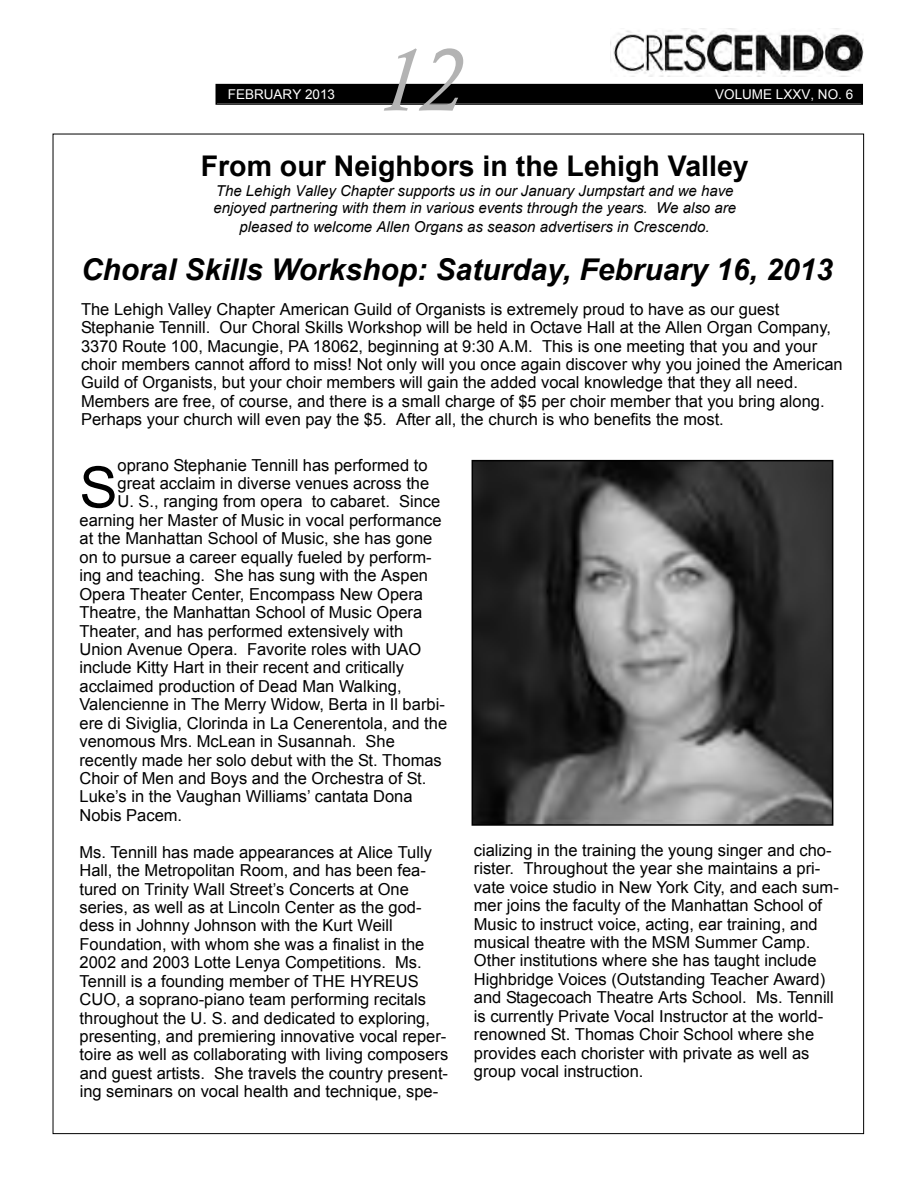
<style>
.page{position:relative;width:918px;height:1188px;background:#fff}
.page>*{position:absolute;margin:0;border:0;box-sizing:border-box;transform-origin:0 0}
.t1{font:italic 90px "Calisto";color:#b3b3b3}
.t2{font:57.15px "Arial";color:#000}
.t3{font:italic 700 30px "Arial";color:#000}
.t4{font:700 28.5px "Arial";color:#000}
.t5{font:16.5px/18.5px "Arial";color:#000}
.t6{font:italic 15px/16.8px "Arial";color:#000}
.t7{font:13.5px "Arial";color:#fff}
</style>
<div class="page">
<div style="left:217px;top:85px;width:645px;height:18px;background:#000"></div>
<div style="left:216px;top:84px;width:647px;height:21px;border:2px solid #000"></div>
<img style="left:613px;top:29px;width:251px;height:48px">
<img style="left:475px;top:463px;width:355px;height:360px">
<div style="left:472px;top:460px;width:361px;height:366px;border:2px solid #000"></div>
<p class="t7" style="left:228px;top:86px;width:109px">FEBRUARY 2013</p>
<h1 class="t1" style="left:377px;top:28px;width:86px">12</h1>
<p class="t7" style="left:715px;top:86px;width:140px">VOLUME LXXV, NO. 6</p>
<h3 class="t4" style="left:201px;top:148px;width:549px">From our Neighbors in the Lehigh Valley</h3>
<p class="t6" style="left:213px;top:182px;width:524px">The Lehigh Valley Chapter supports us in our January Jumpstart and we have enjoyed partnering with them in various events through the years. We also are</p>
<p class="t6" style="left:240px;top:219px;width:472px">pleased to welcome Allen Organs as season advertisers in Crescendo.</p>
<h3 class="t3" style="left:81px;top:250px;width:753px">Choral Skills Workshop: Saturday, February 16, 2013</h3>
<p class="t5" style="left:81px;top:300px;width:763px">The Lehigh Valley Chapter American Guild of Organists is extremely proud to have as our guest Stephanie Tennill. Our Choral Skills Workshop will be held in Octave Hall at the Allen Organ Company, 3370 Route 100, Macungie, PA 18062, beginning at 9:30 A.M. This is one meeting that you and your choir members cannot afford to miss! Not only will you once again discover why you joined the American Guild of Organists, but your choir members will gain the added vocal knowledge that they all need.<br>Members are free, of course, and there is a small charge of $5 per choir member that you bring along.<br>Perhaps your church will even pay the $5. After all, the church is who benefits the most.</p>
<h2 class="t2" style="left:79px;top:456px;width:40px">S</h2>
<p class="t5" style="left:118px;top:456px;width:312px">oprano Stephanie Tennill has performed to</p>
<p class="t5" style="left:118px;top:474px;width:313px">great acclaim in diverse venues across the</p>
<p class="t5" style="left:118px;top:493px;width:324px">U. S., ranging from opera to cabaret. Since</p>
<p class="t5" style="left:79px;top:511px;width:364px">earning her Master of Music in vocal performance</p>
<p class="t5" style="left:79px;top:529px;width:354px">at the Manhattan School of Music, she has gone</p>
<p class="t5" style="left:79px;top:548px;width:354px">on to pursue a career equally fueled by perform-</p>
<p class="t5" style="left:79px;top:566px;width:350px">ing and teaching. She has sung with the Aspen</p>
<p class="t5" style="left:79px;top:585px;width:345px">Opera Theater Center, Encompass New Opera</p>
<p class="t5" style="left:79px;top:603px;width:344px">Theatre, the Manhattan School of Music Opera</p>
<p class="t5" style="left:79px;top:622px;width:325px">Theater, and has performed extensively with</p>
<p class="t5" style="left:79px;top:640px;width:343px">Union Avenue Opera. Favorite roles with UAO</p>
<p class="t5" style="left:79px;top:658px;width:326px">include Kitty Hart in their recent and critically</p>
<p class="t5" style="left:79px;top:677px;width:324px">acclaimed production of Dead Man Walking,</p>
<p class="t5" style="left:79px;top:695px;width:367px">Valencienne in The Merry Widow, Berta in Il barbi-</p>
<p class="t5" style="left:79px;top:714px;width:369px">ere di Siviglia, Clorinda in La Cenerentola, and the</p>
<p class="t5" style="left:79px;top:732px;width:317px">venomous Mrs. McLean in Susannah. She</p>
<p class="t5" style="left:79px;top:751px;width:364px">recently made her solo debut with the St. Thomas</p>
<p class="t5" style="left:79px;top:769px;width:348px">Choir of Men and Boys and the Orchestra of St.</p>
<p class="t5" style="left:79px;top:787px;width:335px">Luke’s in the Vaughan Williams’ cantata Dona</p>
<p class="t5" style="left:79px;top:806px;width:104px">Nobis Pacem.</p>
<p class="t5" style="left:79px;top:843px;width:370px">Ms. Tennill has made appearances at Alice Tully Hall, the Metropolitan Room, and has been fea&shy;tured on Trinity Wall Street’s Concerts at One series, as well as at Lincoln Center as the god&shy;dess in Johnny Johnson with the Kurt Weill Foundation, with whom she was a finalist in the 2002 and 2003 Lotte Lenya Competitions. Ms.<br>Tennill is a founding member of THE HYREUS CUO, a soprano-piano team performing recitals throughout the U. S. and dedicated to exploring, presenting, and premiering innovative vocal reper&shy;toire as well as collaborating with living composers and guest artists. She travels the country present&shy;ing seminars on vocal health and technique, spe-</p>
<p class="t5" style="left:474px;top:841px;width:366px">cializing in the training the young singer and cho&shy;rister. Throughout the year she maintains a pri&shy;vate voice studio in New York City, and each sum&shy;mer joins the faculty of the Manhattan School of Music to instruct voice, acting, ear training, and musical theatre with the MSM Summer Camp.<br>Other institutions where she has taught include Highbridge Voices (Outstanding Teacher Award) and Stagecoach Theatre Arts School. Ms. Tennill is currently Private Vocal Instructor at the world&shy;renowned St. Thomas Choir School where she provides each chorister with private as well as group vocal instruction.</p>
</div>
